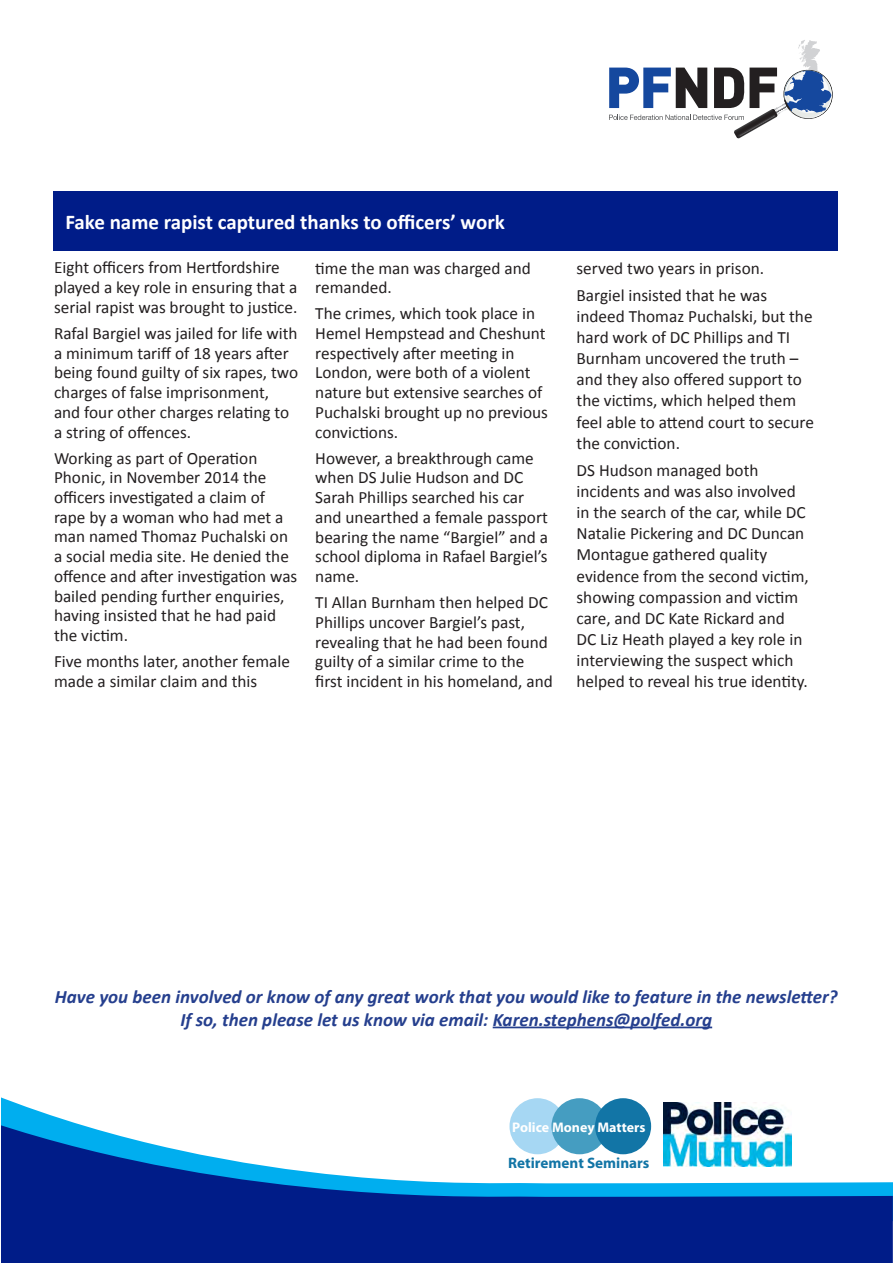
<style>
.page{position:relative;width:893px;height:1263px;background:#fff}
.page>*{position:absolute;margin:0;border:0;box-sizing:border-box;transform-origin:0 0}
.text{font:700 21px "Calibri";color:#fff}
.t1{font:italic 700 18.9px "Calibri";color:#253f8e}
.text-2{font:17.25px/19.6px "Calibri";color:#231f20}
.t2{font:700 15.15px "Myriad Pro";color:#1275a6}
.t3{font:700 13.95px "Myriad Pro";color:#fff}
</style>
<div class="page">
<svg style="left:609px;top:40px;width:224px;height:99px"></svg>
<svg style="left:1px;top:1097px;width:650px;height:24px"></svg>
<svg style="left:1px;top:1121px;width:892px;height:142px;fill:#001c88"></svg>
<div style="left:509px;top:1098px;width:57px;height:56px;background:#a6d7f3;border-radius:50%"></div>
<div style="left:551px;top:1098px;width:57px;height:56px;background:#459dc1;border-radius:50%"></div>
<div style="left:595px;top:1098px;width:56px;height:56px;background:#1275a6;border-radius:50%"></div>
<img style="left:663px;top:1102px;width:128px;height:65px">
<hr style="left:493px;top:1026px;width:219px;height:2px;background:#253f8e">
<div style="left:53px;top:191px;width:785px;height:60px;background:#001c88"></div>
<p class="text" style="left:65px;top:209px;width:441px">Fake name rapist captured thanks to officers’ work</p>
<p class="text-2" style="left:54px;top:258px;width:245px">Eight officers from Hertfordshire played a key role in ensuring that a serial rapist was brought to justice.</p>
<p class="text-2" style="left:54px;top:323px;width:246px">Rafal Bargiel was jailed for life with a minimum tariff of 18 years after being found guilty of six rapes, two charges of false imprisonment, and four other charges relating to a string of offences.</p>
<p class="text-2" style="left:54px;top:448px;width:245px">Working as part of Operation<br>Phonic, in November 2014 the officers investigated a claim of rape by a woman who had met a man named Thomaz Puchalski on a social media site. He denied the offence and after investigation was bailed pending further enquiries, having insisted that he had paid the victim.</p>
<p class="text-2" style="left:54px;top:652px;width:237px">Five months later, another female made a similar claim and this</p>
<p class="text-2" style="left:315px;top:258px;width:217px">time the man was charged and remanded.</p>
<p class="text-2" style="left:315px;top:304px;width:234px">The crimes, which took place in<br>Hemel Hempstead and Cheshunt respectively after meeting in<br>London, were both of a violent nature but extensive searches of<br>Puchalski brought up no previous convictions.</p>
<p class="text-2" style="left:315px;top:448px;width:234px">However, a breakthrough came when DS Julie Hudson and DC<br>Sarah Phillips searched his car and unearthed a female passport bearing the name “Bargiel” and a school diploma in Rafael Bargiel’s name.</p>
<p class="text-2" style="left:315px;top:593px;width:239px">TI Allan Burnham then helped DC<br>Phillips uncover Bargiel’s past, revealing that he had been found guilty of a similar crime to the first incident in his homeland, and</p>
<p class="text-2" style="left:577px;top:258px;width:189px">served two years in prison.</p>
<p class="text-2" style="left:577px;top:285px;width:239px;line-height:21.1px">Bargiel insisted that he was indeed Thomaz Puchalski, but the hard work of DC Phillips and TI<br>Burnham uncovered the truth – and they also offered support to the victims, which helped them feel able to attend court to secure the conviction.</p>
<p class="text-2" style="left:577px;top:460px;width:234px;line-height:21.1px">DS Hudson managed both incidents and was also involved in the search of the car, while DC<br>Natalie Pickering and DC Duncan<br>Montague gathered quality evidence from the second victim, showing compassion and victim care, and DC Kate Rickard and<br>DC Liz Heath played a key role in interviewing the suspect which helped to reveal his true identity.</p>
<p class="t1" style="left:55px;top:985px;width:784px">Have you been involved or know of any great work that you would like to feature in the newsletter?</p>
<p class="t1" style="left:180px;top:1007px;width:533px">If so, then please let us know via email: Karen.stephens@polfed.org</p>
<p class="t3" style="left:512px;top:1119px;width:135px">Police Money Matters</p>
<p class="t2" style="left:508px;top:1153px;width:143px">Retirement Seminars</p>
</div>
